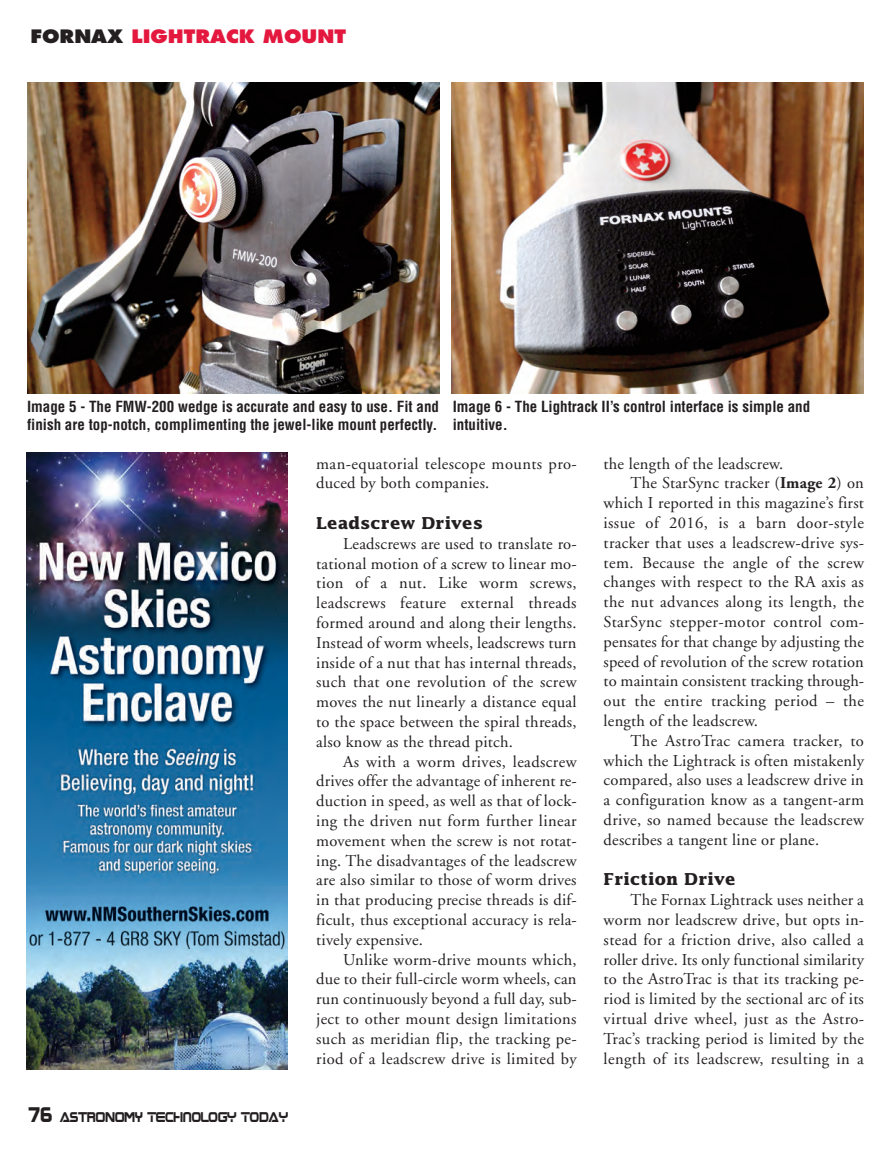
<style>
.page{position:relative;width:891px;height:1161px;background:#fff}
.page>*{position:absolute;margin:0;border:0;box-sizing:border-box;transform-origin:0 0}
.t1{font:800 18px "Futura";color:#e4183e;scale:1.08 1}
.t2{font:16.5px/19.8px "Adobe Garamond";letter-spacing:.015em;color:#231f20;text-align:justify}
.t3{font:700 16.5px "Lucida";letter-spacing:.015em;color:#231f20}
.t4{font:700 condensed 15px/18px "Helvetica";color:#231f20}
.t5{font:11.4px "Boom Box";color:#231f20;scale:.9 1}
.s1{color:#231f20}
.s2{font-size:17.1px}
.s3{font-weight:700}
</style>
<div class="page">
<img style="left:27px;top:82px;width:412px;height:311px">
<img style="left:452px;top:82px;width:412px;height:311px">
<img style="left:27px;top:453px;width:261px;height:617px">
<p class="t1" style="left:30px;top:28px;width:294px"><span class="s1">FORNAX</span> LIGHTRACK MOUNT</p>
<p class="t4" style="left:27px;top:398px;width:414px">Image 5 - The FMW-200 wedge is accurate and easy to use. Fit and finish are top-notch, complimenting the jewel-like mount perfectly.</p>
<p class="t4" style="left:453px;top:398px;width:359px">Image 6 - The Lightrack II’s control interface is simple and intuitive.</p>
<p class="t5" style="left:28px;top:1112px;width:290px"><span class="s2">76</span> ASTRONOMY TECHNOLOGY TODAY</p>
<p class="t2" style="left:316px;top:455px;width:262px">man-equatorial telescope mounts pro&shy;duced by both companies.</p>
<p class="t3" style="left:316px;top:514px;width:168px">Leadscrew Drives</p>
<p class="t2" style="left:316px;top:535px;width:262px;text-indent:27px">Leadscrews are used to translate ro&shy;tational motion of a screw to linear mo&shy;tion of a nut. Like worm screws, leadscrews feature external threads formed around and along their lengths.<br>Instead of worm wheels, leadscrews turn inside of a nut that has internal threads, such that one revolution of the screw moves the nut linearly a distance equal to the space between the spiral threads, also know as the thread pitch.</p>
<p class="t2" style="left:316px;top:753px;width:262px;text-indent:27px">As with a worm drives, leadscrew drives offer the advantage of inherent re&shy;duction in speed, as well as that of lock&shy;ing the driven nut form further linear movement when the screw is not rotat&shy;ing. The disadvantages of the leadscrew are also similar to those of worm drives in that producing precise threads is dif&shy;ficult, thus exceptional accuracy is rela&shy;tively expensive.</p>
<p class="t2" style="left:316px;top:951px;width:262px;text-indent:27px">Unlike worm-drive mounts which, due to their full-circle worm wheels, can run continuously beyond a full day, sub&shy;ject to other mount design limitations such as meridian flip, the tracking pe&shy;riod of a leadscrew drive is limited by</p>
<p class="t2" style="left:604px;top:455px;width:181px">the length of the leadscrew.</p>
<p class="t2" style="left:631px;top:475px;width:235px">The StarSync tracker (<span class="s3">Image 2</span>) on</p>
<p class="t2" style="left:604px;top:494px;width:262px">which I reported in this magazine’s first</p>
<p class="t2" style="left:604px;top:514px;width:262px">issue of 2016, is a barn door-style</p>
<p class="t2" style="left:604px;top:534px;width:262px">tracker that uses a leadscrew-drive sys-</p>
<p class="t2" style="left:604px;top:554px;width:262px">tem. Because the angle of the screw</p>
<p class="t2" style="left:604px;top:574px;width:262px">changes with respect to the RA axis as</p>
<p class="t2" style="left:604px;top:593px;width:262px">the nut advances along its length, the</p>
<p class="t2" style="left:604px;top:613px;width:262px">StarSync stepper-motor control com-</p>
<p class="t2" style="left:604px;top:633px;width:262px">pensates for that change by adjusting the</p>
<p class="t2" style="left:604px;top:653px;width:262px">speed of revolution of the screw rotation</p>
<p class="t2" style="left:604px;top:673px;width:262px">to maintain consistent tracking through-</p>
<p class="t2" style="left:604px;top:692px;width:262px">out the entire tracking period – the</p>
<p class="t2" style="left:604px;top:712px;width:156px">length of the leadscrew.</p>
<p class="t2" style="left:631px;top:732px;width:235px">The AstroTrac camera tracker, to</p>
<p class="t2" style="left:604px;top:752px;width:262px">which the Lightrack is often mistakenly</p>
<p class="t2" style="left:604px;top:772px;width:262px">compared, also uses a leadscrew drive in</p>
<p class="t2" style="left:604px;top:791px;width:262px">a configuration know as a tangent-arm</p>
<p class="t2" style="left:604px;top:811px;width:262px">drive, so named because the leadscrew</p>
<p class="t2" style="left:604px;top:831px;width:217px">describes a tangent line or plane.</p>
<p class="t3" style="left:604px;top:870px;width:134px">Friction Drive</p>
<p class="t2" style="left:604px;top:891px;width:262px;text-indent:27px">The Fornax Lightrack uses neither a worm nor leadscrew drive, but opts in&shy;stead for a friction drive, also called a roller drive. Its only functional similarity to the AstroTrac is that its tracking pe&shy;riod is limited by the sectional arc of its virtual drive wheel, just as the Astro-Trac’s tracking period is limited by the length of its leadscrew, resulting in a</p>
</div>
